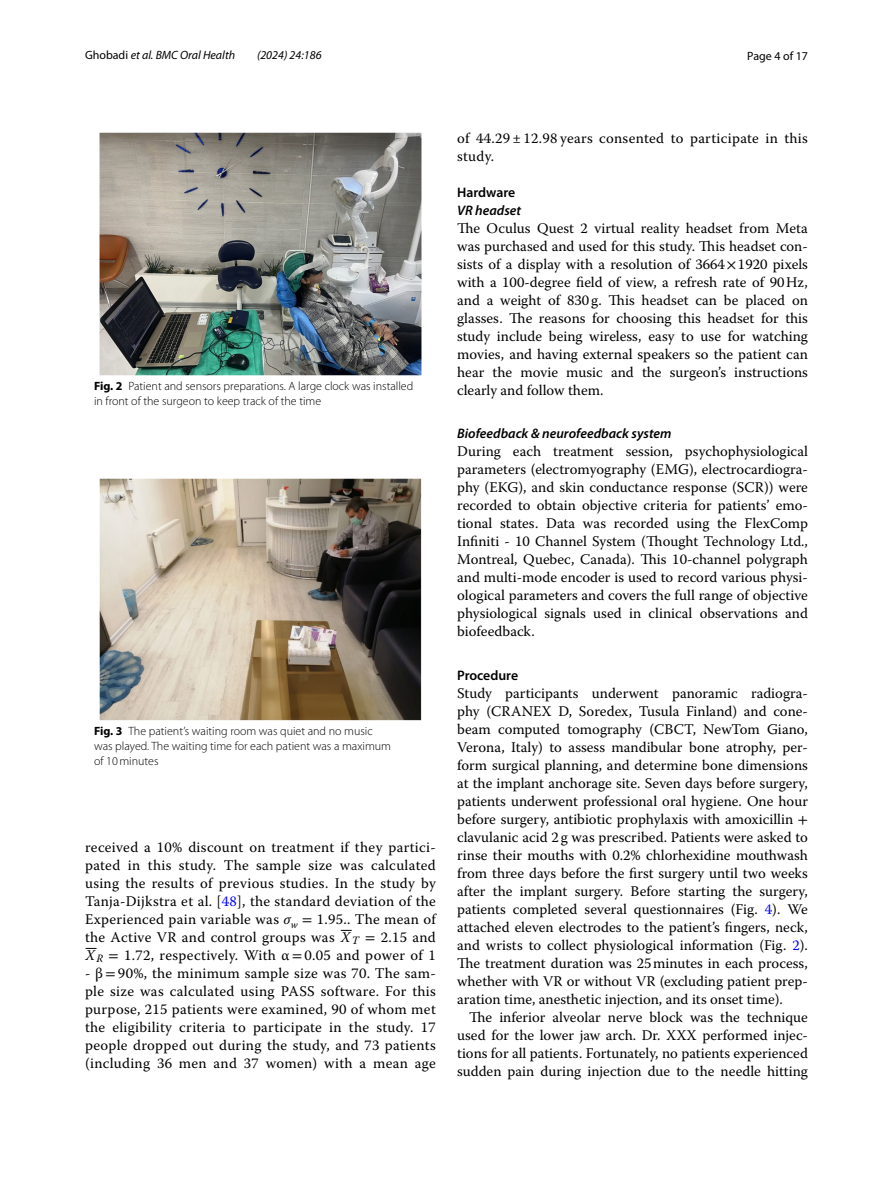
<style>
.page{position:relative;width:893px;height:1187px;background:#fff}
.page>*{position:absolute;margin:0;border:0;box-sizing:border-box;transform-origin:0 0}
.t1{font:14.7px/18px "Warnock Pro";letter-spacing:.005em;color:#000;text-align:justify}
.t2{font:italic 600 13.8px "Myriad Pro";color:#000}
.t3{font:600 13.8px "Myriad Pro";color:#000}
.t4{font:300 12px/15px "Myriad Pro";color:#000}
.t5{font:italic 12px "Myriad Pro";color:#000}
.t6{font:12px "Myriad Pro";color:#000}
.s1{font-style:normal}
.s2{font-weight:700}
.s3{color:#00f}
.s4{font-style:italic}
.s5{font-family:"STIX"}
.s6{font-family:"Warnock Pro It 2"}
.s7{font-family:"Warnock Pro It 3"}
</style>
<div class="page">
<img style="left:100px;top:133px;width:321px;height:242px">
<img style="left:100px;top:478px;width:321px;height:242px">
<p class="t5" style="left:85px;top:48px;width:152px"><span class="s1">Ghobadi</span> et al. BMC Oral Health</p>
<p class="t5" style="left:257px;top:48px;width:66px">(2024) 24:186</p>
<p class="t6" style="left:747px;top:48px;width:62px">Page 4 of 17</p>
<p class="t4" style="left:94px;top:379px;width:321px"><span class="s2">Fig. 2</span> Patient and sensors preparations. A large clock was installed in front of the surgeon to keep track of the time</p>
<p class="t4" style="left:94px;top:724px;width:299px"><span class="s2">Fig. 3</span> The patient’s waiting room was quiet and no music was played. The waiting time for each patient was a maximum of 10minutes</p>
<p class="t1" style="left:85px;top:838px;width:352px">received a 10% discount on treatment if they partici&shy;pated in this study. The sample size was calculated using the results of previous studies. In the study by Tanja-Dijkstra et al. [<span class="s3">48</span>], the standard deviation of the Experienced pain variable was <span class="s4">σ</span><sub>w</sub> <span class="s5">=</span> 1.95.. The mean of the Active VR and control groups was <span class="s6">X</span><sub>T</sub> <span class="s5">=</span> 2.15 and <span class="s7">X</span><sub>R</sub> <span class="s5">=</span> 1.72, respectively. With α<span class="s5">=</span>0.05 and power of 1</p>
<p class="t1" style="left:85px;top:964px;width:352px">- β<span class="s5">=</span>90%, the minimum sample size was 70. The sam&shy;ple size was calculated using PASS software. For this purpose, 215 patients were examined, 90 of whom met the eligibility criteria to participate in the study. 17 people dropped out during the study, and 73 patients (including 36 men and 37 women) with a mean age</p>
<p class="t1" style="left:457px;top:128px;width:352px">of 44.29 ± 12.98 years consented to participate in this study.</p>
<p class="t3" style="left:457px;top:183px;width:60px">Hardware</p>
<p class="t2" style="left:457px;top:201px;width:66px">VR headset</p>
<p class="t1" style="left:457px;top:218px;width:352px">The Oculus Quest 2 virtual reality headset from Meta was purchased and used for this study. This headset con&shy;sists of a display with a resolution of 3664<span class="s5">×</span>1920 pixels with a 100-degree field of view, a refresh rate of 90Hz, and a weight of 830g. This headset can be placed on glasses. The reasons for choosing this headset for this study include being wireless, easy to use for watching movies, and having external speakers so the patient can hear the movie music and the surgeon’s instructions clearly and follow them.</p>
<p class="t2" style="left:457px;top:425px;width:216px">Biofeedback &amp; neurofeedback system</p>
<p class="t1" style="left:457px;top:442px;width:352px">During each treatment session, psychophysiological parameters (electromyography (EMG), electrocardiogra&shy;phy (EKG), and skin conductance response (SCR)) were recorded to obtain objective criteria for patients’ emo&shy;tional states. Data was recorded using the FlexComp Infiniti - 10 Channel System (Thought Technology Ltd., Montreal, Quebec, Canada). This 10-channel polygraph and multi-mode encoder is used to record various physi&shy;ological parameters and covers the full range of objective physiological signals used in clinical observations and biofeedback.</p>
<p class="t3" style="left:457px;top:666px;width:63px">Procedure</p>
<p class="t1" style="left:457px;top:683px;width:352px">Study participants underwent panoramic radiogra&shy;phy (CRANEX D, Soredex, Tusula Finland) and cone&shy;beam computed tomography (CBCT, NewTom Giano, Verona, Italy) to assess mandibular bone atrophy, per&shy;form surgical planning, and determine bone dimensions at the implant anchorage site. Seven days before surgery, patients underwent professional oral hygiene. One hour before surgery, antibiotic prophylaxis with amoxicillin <span class="s5">+ </span>clavulanic acid 2g was prescribed. Patients were asked to rinse their mouths with 0.2% chlorhexidine mouthwash from three days before the first surgery until two weeks after the implant surgery. Before starting the surgery, patients completed several questionnaires (Fig. <span class="s3">4</span>). We attached eleven electrodes to the patient’s fingers, neck, and wrists to collect physiological information (Fig. <span class="s3">2</span>).<br>The treatment duration was 25minutes in each process, whether with VR or without VR (excluding patient prep&shy;aration time, anesthetic injection, and its onset time).</p>
<p class="t1" style="left:457px;top:1007px;width:352px;text-indent:12px">The inferior alveolar nerve block was the technique used for the lower jaw arch. Dr. XXX performed injec&shy;tions for all patients. Fortunately, no patients experienced sudden pain during injection due to the needle hitting</p>
</div>
